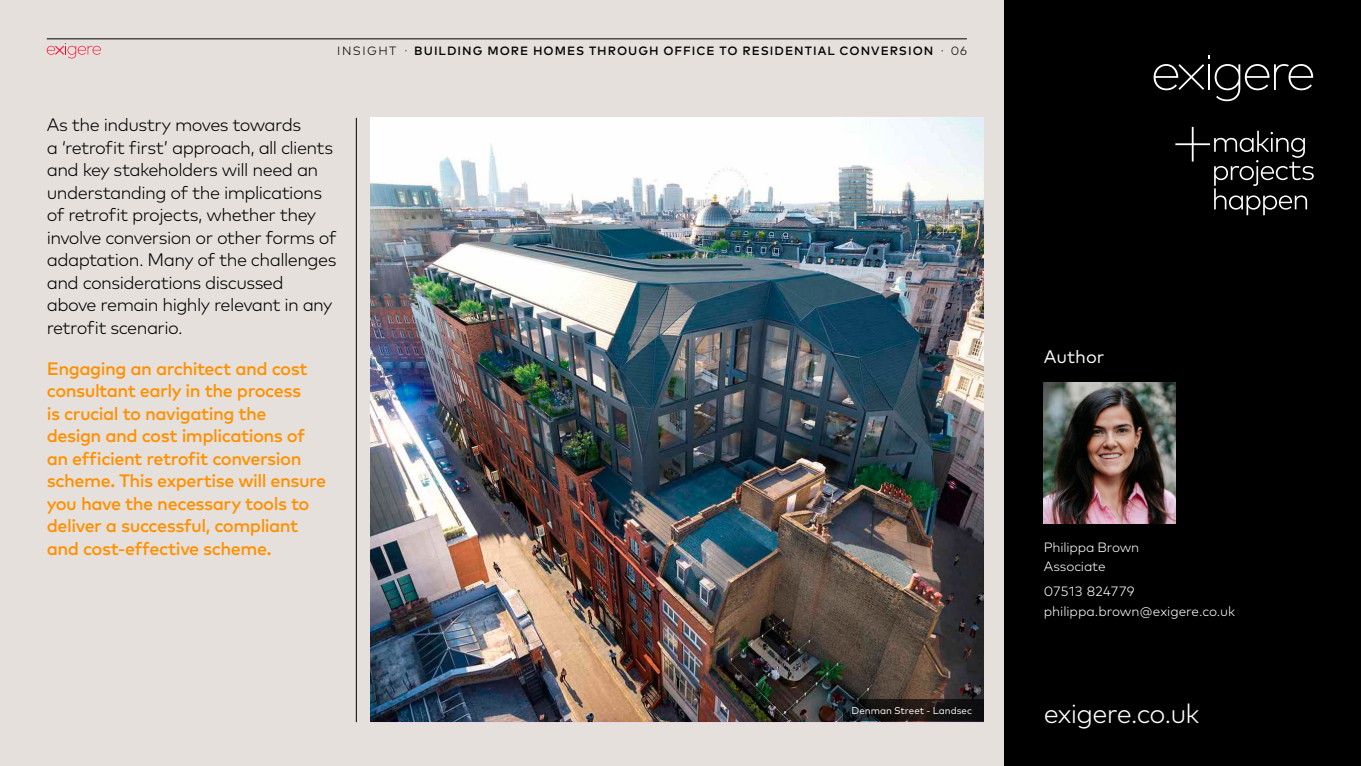
<style>
.page{position:relative;width:1361px;height:766px;background:#fff}
.page>*{position:absolute;margin:0;border:0;box-sizing:border-box;transform-origin:0 0}
.t1{font:300 27px "Mark Pro";letter-spacing:-.03em;color:#fff}
.t2{font:300 18px/22.5px "Mark Pro";letter-spacing:-.03em;color:#000}
.t3{font:500 18px/22.5px "Mark Pro";letter-spacing:-.03em;color:#ff9000}
.t4{font:18px "Mark Pro";color:#fff}
.t5{font:300 13.5px/19.5px "Mark Pro";letter-spacing:-.005em;color:#fff}
.t6{font:500 12px "Mark Pro";letter-spacing:.085em;color:#000}
.t7{font:9.75px "Mark Pro";color:#fff}
.s1{font-weight:300}
</style>
<div class="page">
<div style="left:0;top:0;width:1361px;height:765px;background:#e5e0db"></div>
<div style="left:1005px;top:0;width:356px;height:765px;background:#000"></div>
<svg style="left:47px;top:43px;width:54px;height:15px"></svg>
<hr style="left:356px;top:118px;width:1px;height:603px;background:#000">
<hr style="left:1004px;top:117px;width:1px;height:604px;background:#000">
<hr style="left:47px;top:39px;width:920px;height:1px;background:#000">
<svg style="left:1175px;top:127px;width:138px;height:88px"></svg>
<hr style="left:1208px;top:64px;width:2px;height:26px;background:#fff">
<svg style="left:1214px;top:64px;width:99px;height:37px"></svg>
<svg style="left:1153px;top:64px;width:51px;height:26px"></svg>
<img style="left:1043px;top:382px;width:132px;height:141px">
<img style="left:371px;top:117px;width:612px;height:604px">
<svg style="left:843px;top:699px;width:140px;height:22px;fill:#141312"></svg>
<p class="t6" style="left:337px;top:41px;width:631px"><span class="s1">INSIGHT ·</span> BUILDING MORE HOMES THROUGH OFFICE TO RESIDENTIAL CONVERSION <span class="s1">· 06</span></p>
<p class="t2" style="left:47px;top:112px;width:291px">As the industry moves towards<br>a ‘retrofit first’ approach, all clients and key stakeholders will need an understanding of the implications of retrofit projects, whether they involve conversion or other forms of adaptation. Many of the challenges and considerations discussed above remain highly relevant in any retrofit scenario.</p>
<p class="t3" style="left:47px;top:355px;width:281px">Engaging an architect and cost consultant early in the process<br>is crucial to navigating the<br>design and cost implications of an efficient retrofit conversion scheme. This expertise will ensure you have the necessary tools to deliver a successful, compliant and cost-effective scheme.</p>
<p class="t7" style="left:851px;top:702px;width:122px">Denman Street - Landsec</p>
<p class="t4" style="left:1043px;top:343px;width:62px">Author</p>
<p class="t5" style="left:1043px;top:536px;width:97px">Philippa Brown<br>Associate</p>
<p class="t5" style="left:1043px;top:580px;width:193px">07513 824779 philippa.brown@exigere.co.uk</p>
<h1 class="t1" style="left:1043px;top:692px;width:157px">exigere.co.uk</h1>
</div>
